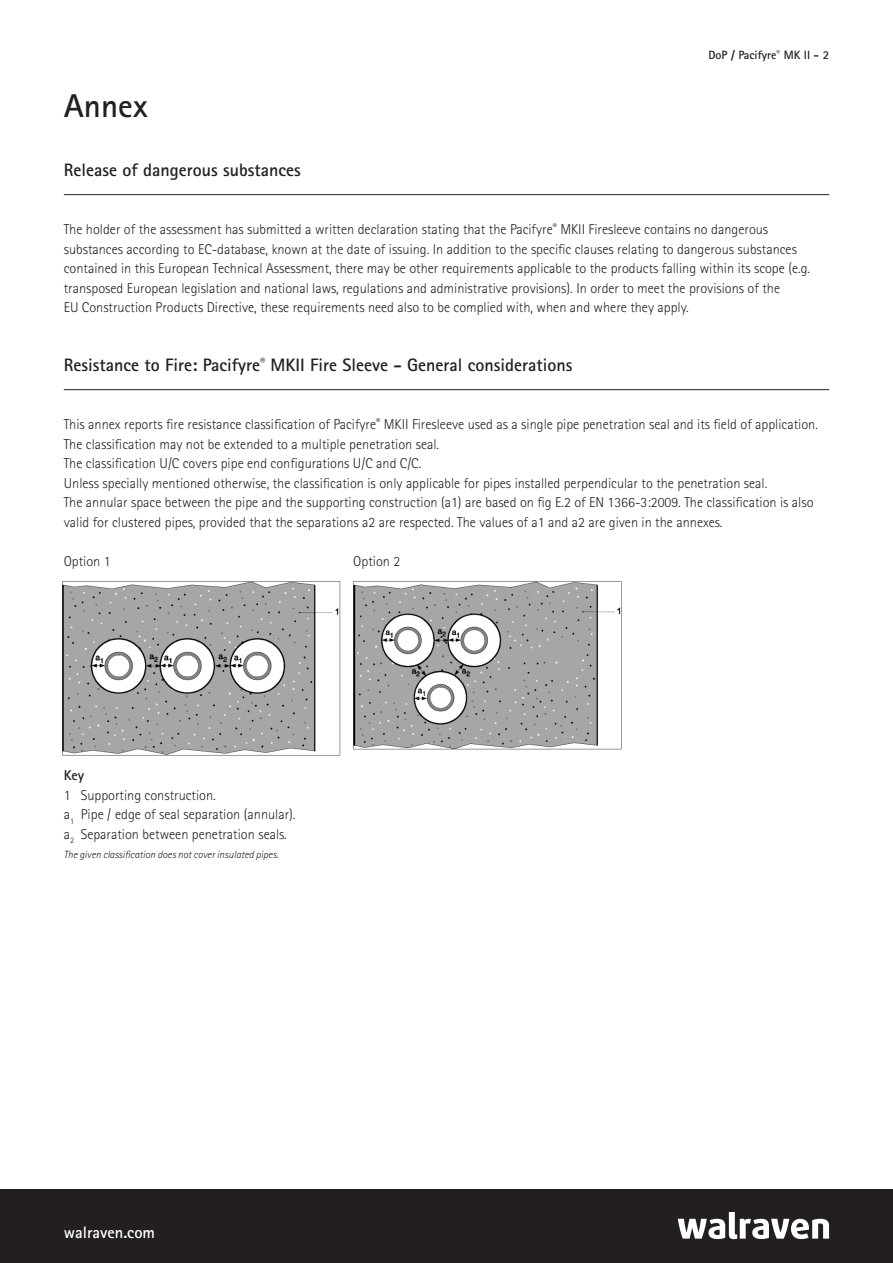
<style>
.page{position:relative;width:893px;height:1263px;background:#fff}
.page>*{position:absolute;margin:0;border:0;box-sizing:border-box;transform-origin:0 0}
.t1{font:700 33px "Rotis Sans Serif Std";color:#231f20}
.t2{font:700 18px "Rotis Sans Serif Std";color:#231f20}
.t3{font:700 16.5px "Rotis Sans Serif Std";color:#fff}
.t4{font:300 14.25px/19.5px "Rotis Sans Serif Std";color:#231f20}
.t5{font:700 14.25px "Rotis Sans Serif Std";color:#231f20}
.t6{font:700 12px "Rotis Sans Serif Std";color:#231f20}
.t7{font:italic 300 10.5px "Rotis Sans Serif Std";color:#231f20}
</style>
<div class="page">
<div style="left:0;top:1189px;width:893px;height:74px;background:#231f20"></div>
<svg style="left:678px;top:1212px;width:151px;height:27px"></svg>
<hr style="left:64px;top:194px;width:765px;height:1px;background:#231f20">
<hr style="left:64px;top:389px;width:765px;height:1px;background:#231f20">
<img style="left:62px;top:581px;width:560px;height:175px">
<h1 class="t1" style="left:64px;top:85px;width:86px">Annex</h1>
<p class="t2" style="left:64px;top:158px;width:238px">Release of dangerous substances</p>
<p class="t6" style="left:708px;top:47px;width:122px">DoP / Pacifyre<sup>®</sup> MK II - 2</p>
<p class="t4" style="left:64px;top:219px;width:748px">The holder of the assessment has submitted a written declaration stating that the Pacifyre<sup>®</sup> MKII Firesleeve contains no dangerous substances according to EC-database, known at the date of issuing. In addition to the specific clauses relating to dangerous substances contained in this European Technical Assessment, there may be other requirements applicable to the products falling within its scope (e.g. transposed European legislation and national laws, regulations and administrative provisions). In order to meet the provisions of the<br>EU Construction Products Directive, these requirements need also to be complied with, when and where they apply.</p>
<p class="t2" style="left:64px;top:353px;width:510px">Resistance to Fire: Pacifyre<sup>®</sup> MKII Fire Sleeve - General considerations</p>
<p class="t4" style="left:64px;top:414px;width:756px">This annex reports fire resistance classification of Pacifyre<sup>®</sup> MKII Firesleeve used as a single pipe penetration seal and its field of application.<br>The classification may not be extended to a multiple penetration seal.<br>The classification U/C covers pipe end configurations U/C and C/C.<br>Unless specially mentioned otherwise, the classification is only applicable for pipes installed perpendicular to the penetration seal.<br>The annular space between the pipe and the supporting construction (a1) are based on fig E.2 of EN 1366-3:2009. The classification is also valid for clustered pipes, provided that the separations a2 are respected. The values of a1 and a2 are given in the annexes.</p>
<p class="t4" style="left:64px;top:551px;width:48px">Option 1</p>
<p class="t4" style="left:353px;top:551px;width:48px">Option 2</p>
<p class="t5" style="left:64px;top:766px;width:22px">Key</p>
<p class="t4" style="left:64px;top:785px;width:233px">1 Supporting construction.<br>a<sub>1</sub> Pipe / edge of seal separation (annular). a<sub>2</sub> Separation between penetration seals.</p>
<p class="t7" style="left:64px;top:848px;width:216px">The given classification does not cover insulated pipes.</p>
<p class="t3" style="left:64px;top:1222px;width:93px">walraven.com</p>
</div>
